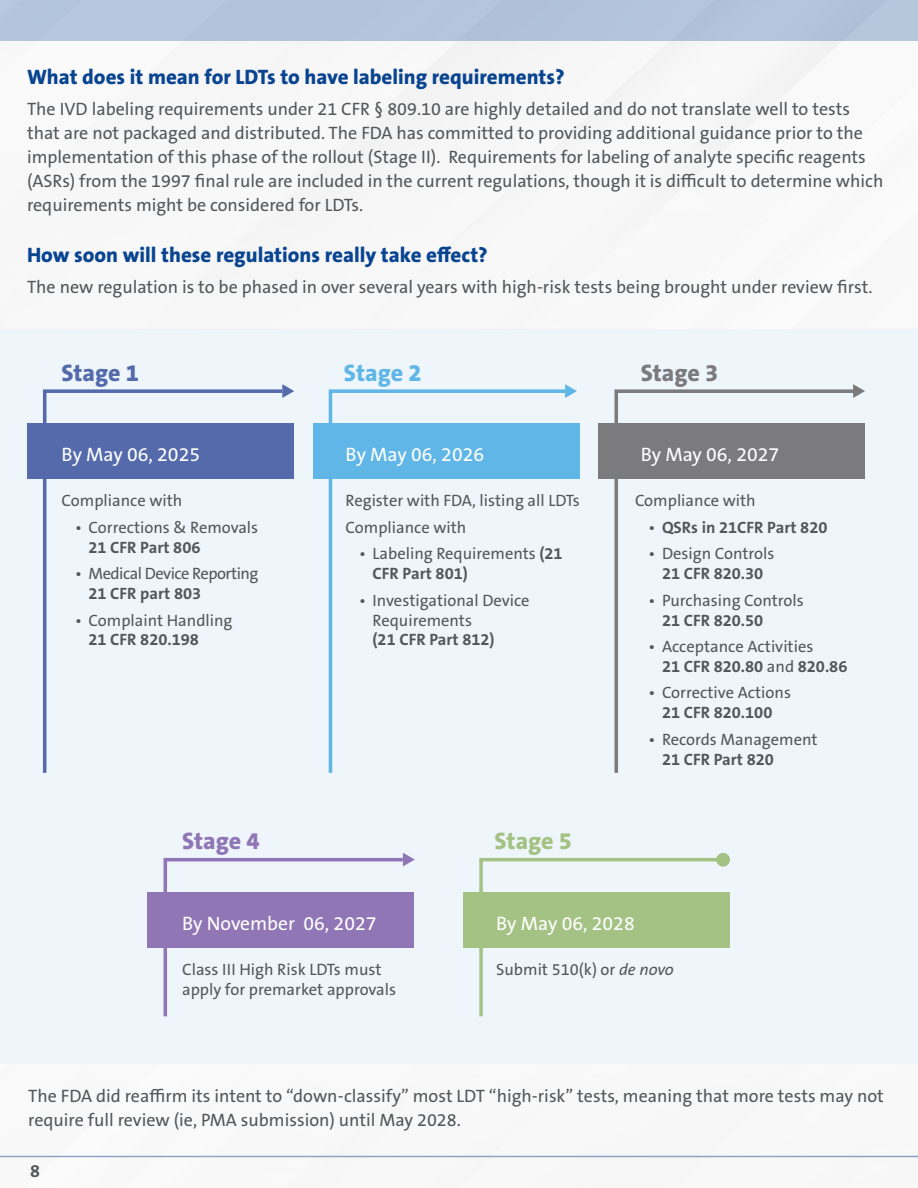
<style>
.page{position:relative;width:918px;height:1188px;background:#fff}
.page>*{position:absolute;margin:0;border:0;box-sizing:border-box;transform-origin:0 0}
.t1{font:800 24px "The Sans B W8";color:#546aab}
.t2{font:800 24px "The Sans B W8";color:#9076b5}
.t3{font:800 24px "The Sans B W8";color:#60b6e6}
.t4{font:800 24px "The Sans B W8";color:#a4c284}
.t5{font:800 24px "The Sans B W8";color:#7b7a7c}
.t6{font:800 21px "The Sans B W8";color:#094491}
.t7{font:19.5px "The Sans B W5 Plain";color:#fff}
.t8{font:18px/24px "The Sans B W5 Plain";color:#535759}
.t9{font:700 18px "The Sans B W7";color:#535759}
.t10{font:16.5px/19.8px "The Sans B W5 Plain";color:#535759}
.t11{font:16.5px/19.8px "The Sans B W5 Plain";letter-spacing:-.03em;color:#535759}
.t12{font:700 16.5px "The Sans B W7";color:#535759}
.s1{font-family:"The Sans B W7";font-weight:700}
.s2{font-family:"The Sans B W5 Plain";font-weight:400}
.s3{font-style:italic}
</style>
<div class="page">
<div style="left:0;top:329px;width:918px;height:735px;background:#eef6fc"></div>
<hr style="left:0;top:1156px;width:918px;height:1px;background:#094491">
<div style="left:0;top:0;width:918px;height:40px;background:#b3c5da"></div>
<div style="left:27px;top:424px;width:267px;height:55px;background:#546aab"></div>
<div style="left:148px;top:892px;width:266px;height:56px;background:#9076b5"></div>
<svg style="left:43px;top:389px;width:239px;height:384px"></svg>
<svg style="left:282px;top:384px;width:12px;height:14px"></svg>
<svg style="left:164px;top:853px;width:251px;height:163px"></svg>
<div style="left:313px;top:424px;width:266px;height:55px;background:#60b6e6"></div>
<div style="left:463px;top:892px;width:267px;height:56px;background:#a4c284"></div>
<svg style="left:329px;top:389px;width:236px;height:384px"></svg>
<svg style="left:479px;top:858px;width:237px;height:158px"></svg>
<svg style="left:565px;top:384px;width:12px;height:14px"></svg>
<div style="left:599px;top:424px;width:266px;height:55px;background:#7b7a7c"></div>
<svg style="left:614px;top:389px;width:240px;height:384px"></svg>
<svg style="left:853px;top:384px;width:12px;height:14px"></svg>
<div style="left:716px;top:853px;width:14px;height:14px;background:#a4c284;border-radius:50%"></div>
<p class="t6" style="left:27px;top:64px;width:539px">What does it mean for LDTs to have labeling requirements?</p>
<p class="t8" style="left:27px;top:97px;width:858px">The IVD labeling requirements under 21 CFR § 809.10 are highly detailed and do not translate well to tests that are not packaged and distributed. The FDA has committed to providing additional guidance prior to the implementation of this phase of the rollout (Stage II). Requirements for labeling of analyte specific reagents (ASRs) from the 1997 final rule are included in the current regulations, though it is difficult to determine which requirements might be considered for LDTs.</p>
<p class="t6" style="left:27px;top:241px;width:462px">How soon will these regulations really take effect?</p>
<p class="t8" style="left:27px;top:275px;width:847px">The new regulation is to be phased in over several years with high-risk tests being brought under review first.</p>
<p class="t1" style="left:62px;top:357px;width:79px">Stage 1</p>
<p class="t3" style="left:344px;top:357px;width:79px">Stage 2</p>
<p class="t5" style="left:641px;top:357px;width:79px">Stage 3</p>
<p class="t7" style="left:62px;top:442px;width:140px">By May 06, 2025</p>
<p class="t7" style="left:346px;top:442px;width:140px">By May 06, 2026</p>
<p class="t7" style="left:641px;top:442px;width:140px">By May 06, 2027</p>
<p class="t10" style="left:62px;top:491px;width:122px">Compliance with</p>
<p class="t10" style="left:89px;top:517px;width:171px;text-indent:-14px">• Corrections &amp; Removals<br><span class="s1">21 CFR Part 806</span></p>
<p class="t11" style="left:89px;top:564px;width:171px;text-indent:-14px">• Medical Device Reporting<br><span class="s1">21 CFR part 803</span></p>
<p class="t10" style="left:89px;top:610px;width:145px;text-indent:-14px">• Complaint Handling<br><span class="s1">21 CFR 820.198</span></p>
<p class="t10" style="left:346px;top:491px;width:236px">Register with FDA, listing all LDTs</p>
<p class="t10" style="left:346px;top:517px;width:122px">Compliance with</p>
<p class="t10" style="left:373px;top:544px;width:192px;text-indent:-14px">• Labeling Requirements <span class="s1">(21<br>CFR Part 801)</span></p>
<p class="t10" style="left:373px;top:590px;width:159px;text-indent:-14px">• Investigational Device<br>Requirements<br><span class="s1">(21 CFR Part 812)</span></p>
<p class="t10" style="left:635px;top:491px;width:122px">Compliance with</p>
<p class="t12" style="left:649px;top:517px;width:180px"><span class="s2">•</span> QSRs in 21CFR Part 820</p>
<p class="t10" style="left:649px;top:544px;width:128px;text-align:center">• Design Controls<br><span class="s1">21 CFR 820.30</span></p>
<p class="t10" style="left:662px;top:590px;width:143px;text-indent:-14px">• Purchasing Controls<br><span class="s1">21 CFR 820.50</span></p>
<p class="t10" style="left:662px;top:637px;width:187px;text-indent:-14px">• Acceptance Activities<br><span class="s1">21 CFR 820.80</span> and <span class="s1">820.86</span></p>
<p class="t10" style="left:649px;top:683px;width:144px;text-align:center">• Corrective Actions<br><span class="s1">21 CFR 820.100</span></p>
<p class="t10" style="left:662px;top:729px;width:157px;text-indent:-14px">• Records Management<br><span class="s1">21 CFR Part 820</span></p>
<p class="t2" style="left:182px;top:826px;width:79px">Stage 4</p>
<p class="t4" style="left:495px;top:826px;width:79px">Stage 5</p>
<p class="t7" style="left:182px;top:911px;width:196px">By November 06, 2027</p>
<p class="t10" style="left:182px;top:959px;width:215px">Class III High Risk LDTs must apply for premarket approvals</p>
<p class="t7" style="left:496px;top:911px;width:140px">By May 06, 2028</p>
<p class="t10" style="left:496px;top:959px;width:179px">Submit 510(k) or <span class="s3">de novo</span></p>
<p class="t8" style="left:28px;top:1084px;width:857px">The FDA did reaffirm its intent to “down-classify” most LDT “high-risk” tests, meaning that more tests may not require full review (ie, PMA submission) until May 2028.</p>
<p class="t9" style="left:30px;top:1159px;width:11px">8</p>
</div>
